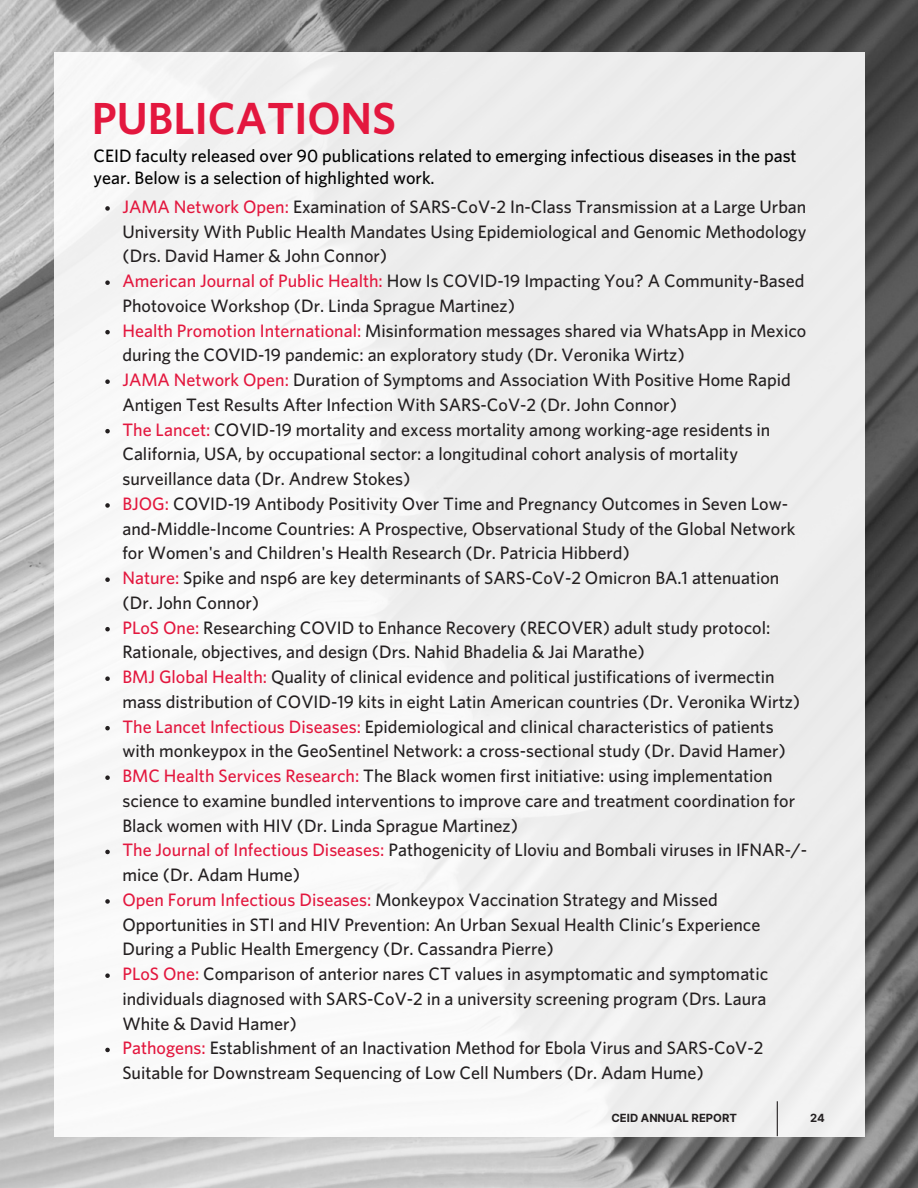
<style>
.page{position:relative;width:918px;height:1188px;background:#fff}
.page>*{position:absolute;margin:0;border:0;box-sizing:border-box;transform-origin:0 0}
.t1{font:600 45px "Whitney";color:#e3173e}
.t2{font:500 18px/24.8px "Whitney";color:#231f20}
.t3{font:500 18px/21.3px "Whitney";color:#000}
.t4{font:700 11.25px "Inter";color:#231f20}
.s1{color:#e3173e}
</style>
<div class="page">
<img style="left:0;top:0;width:918px;height:1188px">
<div style="left:54px;top:52px;width:810px;height:1084px;background:#f0f0f0"></div>
<hr style="left:777px;top:1101px;width:1px;height:35px;background:#231f20">
<svg style="left:105px;top:206px;width:5px;height:5px"></svg>
<svg style="left:105px;top:280px;width:5px;height:5px"></svg>
<svg style="left:105px;top:330px;width:5px;height:4px"></svg>
<svg style="left:105px;top:379px;width:5px;height:5px"></svg>
<svg style="left:105px;top:429px;width:5px;height:4px"></svg>
<svg style="left:105px;top:503px;width:5px;height:5px"></svg>
<svg style="left:105px;top:577px;width:5px;height:5px"></svg>
<svg style="left:105px;top:627px;width:5px;height:4px"></svg>
<svg style="left:105px;top:676px;width:5px;height:5px"></svg>
<svg style="left:105px;top:726px;width:5px;height:4px"></svg>
<svg style="left:105px;top:775px;width:5px;height:5px"></svg>
<svg style="left:105px;top:850px;width:5px;height:4px"></svg>
<svg style="left:105px;top:899px;width:5px;height:5px"></svg>
<svg style="left:105px;top:973px;width:5px;height:5px"></svg>
<svg style="left:105px;top:1048px;width:5px;height:4px"></svg>
<p class="t1" style="left:92px;top:98px;width:306px">PUBLICATIONS</p>
<p class="t3" style="left:93px;top:146px;width:705px">CEID faculty released over 90 publications related to emerging infectious diseases in the past year. Below is a selection of highlighted work.</p>
<p class="t2" style="left:122px;top:195px;width:686px;text-align:justify"><span class="s1">JAMA Network Open:</span> Examination of SARS-CoV-2 In-Class Transmission at a Large Urban University With Public Health Mandates Using Epidemiological and Genomic Methodology (Drs. David Hamer &amp; John Connor)</p>
<p class="t2" style="left:122px;top:269px;width:684px"><span class="s1">American Journal of Public Health:</span> How Is COVID-19 Impacting You? A Community-Based<br>Photovoice Workshop (Dr. Linda Sprague Martinez)</p>
<p class="t2" style="left:122px;top:319px;width:686px"><span class="s1">Health Promotion International:</span> Misinformation messages shared via WhatsApp in Mexico during the COVID-19 pandemic: an exploratory study (Dr. Veronika Wirtz)</p>
<p class="t2" style="left:122px;top:368px;width:670px"><span class="s1">JAMA Network Open:</span> Duration of Symptoms and Association With Positive Home Rapid<br>Antigen Test Results After Infection With SARS-CoV-2 (Dr. John Connor)</p>
<p class="t2" style="left:122px;top:418px;width:650px"><span class="s1">The Lancet:</span> COVID-19 mortality and excess mortality among working-age residents in<br>California, USA, by occupational sector: a longitudinal cohort analysis of mortality surveillance data (Dr. Andrew Stokes)</p>
<p class="t2" style="left:122px;top:492px;width:675px"><span class="s1">BJOG:</span> COVID-19 Antibody Positivity Over Time and Pregnancy Outcomes in Seven Low&shy;and-Middle-Income Countries: A Prospective, Observational Study of the Global Network for Women's and Children's Health Research (Dr. Patricia Hibberd)</p>
<p class="t2" style="left:122px;top:566px;width:659px"><span class="s1">Nature:</span> Spike and nsp6 are key determinants of SARS-CoV-2 Omicron BA.1 attenuation (Dr. John Connor)</p>
<p class="t2" style="left:122px;top:616px;width:649px"><span class="s1">PLoS One:</span> Researching COVID to Enhance Recovery (RECOVER) adult study protocol:<br>Rationale, objectives, and design (Drs. Nahid Bhadelia &amp; Jai Marathe)</p>
<p class="t2" style="left:122px;top:665px;width:679px"><span class="s1">BMJ Global Health:</span> Quality of clinical evidence and political justifications of ivermectin mass distribution of COVID-19 kits in eight Latin American countries (Dr. Veronika Wirtz)</p>
<p class="t2" style="left:122px;top:715px;width:665px"><span class="s1">The Lancet Infectious Diseases:</span> Epidemiological and clinical characteristics of patients with monkeypox in the GeoSentinel Network: a cross-sectional study (Dr. David Hamer)</p>
<p class="t2" style="left:122px;top:764px;width:674px"><span class="s1">BMC Health Services Research:</span> The Black women first initiative: using implementation science to examine bundled interventions to improve care and treatment coordination for<br>Black women with HIV (Dr. Linda Sprague Martinez)</p>
<p class="t2" style="left:122px;top:839px;width:686px"><span class="s1">The Journal of Infectious Diseases:</span> Pathogenicity of Lloviu and Bombali viruses in IFNAR-/- mice (Dr. Adam Hume)</p>
<p class="t2" style="left:122px;top:888px;width:640px"><span class="s1">Open Forum Infectious Diseases:</span> Monkeypox Vaccination Strategy and Missed<br>Opportunities in STI and HIV Prevention: An Urban Sexual Health Clinic’s Experience<br>During a Public Health Emergency (Dr. Cassandra Pierre)</p>
<p class="t2" style="left:122px;top:962px;width:647px;text-align:justify"><span class="s1">PLoS One:</span> Comparison of anterior nares CT values in asymptomatic and symptomatic individuals diagnosed with SARS-CoV-2 in a university screening program (Drs. Laura White &amp; David Hamer)</p>
<p class="t2" style="left:122px;top:1037px;width:643px"><span class="s1">Pathogens:</span> Establishment of an Inactivation Method for Ebola Virus and SARS-CoV-2<br>Suitable for Downstream Sequencing of Low Cell Numbers (Dr. Adam Hume)</p>
<p class="t4" style="left:612px;top:1112px;width:127px">CEID ANNUAL REPORT</p>
<p class="t4" style="left:810px;top:1112px;width:16px">24</p>
</div>
